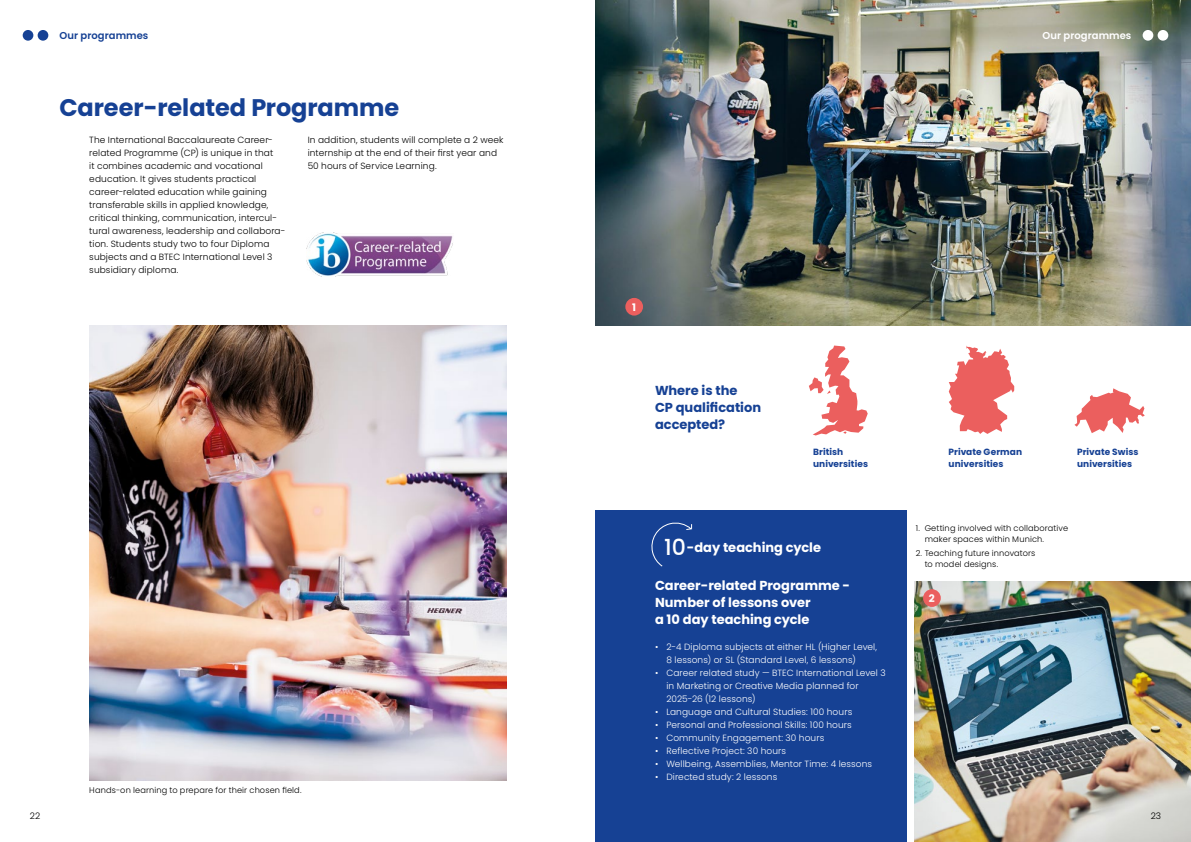
<style>
.page{position:relative;width:1191px;height:842px;background:#fff}
.page>*{position:absolute;margin:0;border:0;box-sizing:border-box;transform-origin:0 0}
.t1{font:700 24px "Poppins";letter-spacing:-.005em;color:#164194}
.t2{font:700 13px/17px "Poppins";color:#fff}
.t3{font:700 13px/17px "Poppins";color:#164194}
.t4{font:700 10.4px "Poppins";color:#fff}
.t5{font:600 10px "Poppins";letter-spacing:.005em;color:#164194}
.t6{font:600 10px "Poppins";letter-spacing:.005em;color:#fff}
.t7{font:300 9px/13px "Poppins";letter-spacing:.01em;color:#000}
.t8{font:300 9px/13px "Poppins";letter-spacing:.01em;color:#fff}
.t9{font:700 9px/12px "Poppins";letter-spacing:.005em;color:#164194}
.t10{font:300 8.2px/10.5px "Poppins";letter-spacing:.015em;color:#000}
.s1{font-weight:500;font-size:22.1px}
</style>
<div class="page">
<img style="left:595px;top:0;width:596px;height:325px">
<div style="left:595px;top:510px;width:312px;height:332px;background:#164194"></div>
<div style="left:23px;top:30px;width:10px;height:11px;background:#164194;border-radius:50%"></div>
<div style="left:38px;top:30px;width:10px;height:11px;background:#164194;border-radius:50%"></div>
<img style="left:914px;top:582px;width:277px;height:260px">
<svg style="left:948px;top:345px;width:66px;height:89px"></svg>
<svg style="left:809px;top:346px;width:58px;height:89px"></svg>
<svg style="left:1074px;top:388px;width:70px;height:45px"></svg>
<div style="left:625px;top:298px;width:18px;height:18px;background:#eb5f5e;border-radius:50%"></div>
<div style="left:923px;top:589px;width:17px;height:18px;background:#eb5f5e;border-radius:50%"></div>
<img style="left:89px;top:325px;width:417px;height:455px">
<svg style="left:651px;top:522px;width:42px;height:45px"></svg>
<div style="left:1157px;top:30px;width:11px;height:11px;background:#fff;border-radius:50%"></div>
<div style="left:1142px;top:30px;width:11px;height:11px;background:#fff;border-radius:50%"></div>
<img style="left:307px;top:233px;width:146px;height:44px">
<p class="t5" style="left:60px;top:30px;width:90px">Our programmes</p>
<h1 class="t1" style="left:60px;top:94px;width:341px">Career-related Programme</h1>
<p class="t7" style="left:89px;top:133px;width:198px">The International Baccalaureate Career&shy;related Programme (CP) is unique in that<br>it combines academic and vocational education. It gives students practical career-related education while gaining transferable skills in applied knowledge, critical thinking, communication, intercul&shy;tural awareness, leadership and collabora&shy;tion. Students study two to four Diploma subjects and a BTEC International Level 3 subsidiary diploma.</p>
<p class="t7" style="left:308px;top:133px;width:197px">In addition, students will complete a 2 week internship at the end of their first year and<br>50 hours of Service Learning.</p>
<p class="t10" style="left:89px;top:785px;width:214px">Hands-on learning to prepare for their chosen field.</p>
<p class="t6" style="left:1042px;top:30px;width:90px">Our programmes</p>
<p class="t4" style="left:632px;top:301px;width:5px">1</p>
<h2 class="t3" style="left:655px;top:382px;width:108px">Where is the<br>CP qualification accepted?</h2>
<p class="t9" style="left:813px;top:445px;width:56px">British universities</p>
<p class="t9" style="left:948px;top:445px;width:75px">Private German universities</p>
<p class="t9" style="left:1077px;top:445px;width:63px">Private Swiss universities</p>
<h2 class="t2" style="left:664px;top:539px;width:158px"><span class="s1">10</span>-day teaching cycle</h2>
<h2 class="t2" style="left:655px;top:577px;width:197px">Career-related Programme -<br>Number of lessons over<br>a 10 day teaching cycle</h2>
<p class="t8" style="left:666px;top:640px;width:212px;text-indent:-11px">• 2-4 Diploma subjects at either HL (Higher Level,<br>8 lessons) or SL (Standard Level, 6 lessons)</p>
<p class="t8" style="left:666px;top:666px;width:221px;text-indent:-11px">• Career related study — BTEC International Level 3 in Marketing or Creative Media planned for<br>2025-26 (12 lessons)</p>
<p class="t8" style="left:655px;top:705px;width:199px">• Language and Cultural Studies: 100 hours</p>
<p class="t8" style="left:655px;top:718px;width:198px">• Personal and Professional Skills: 100 hours</p>
<p class="t8" style="left:655px;top:731px;width:171px">• Community Engagement: 30 hours</p>
<p class="t8" style="left:655px;top:744px;width:133px">• Reflective Project: 30 hours</p>
<p class="t8" style="left:655px;top:757px;width:219px">• Wellbeing, Assemblies, Mentor Time: 4 lessons</p>
<p class="t8" style="left:655px;top:770px;width:124px">• Directed study: 2 lessons</p>
<p class="t10" style="left:924px;top:523px;width:145px;text-indent:-9px">1. Getting involved with collaborative maker spaces within Munich.</p>
<p class="t10" style="left:924px;top:548px;width:112px;text-indent:-9px">2. Teaching future innovators to model designs.</p>
<p class="t4" style="left:928px;top:592px;width:7px">2</p>
<p class="t7" style="left:30px;top:809px;width:12px">22</p>
<p class="t7" style="left:1150px;top:809px;width:12px">23</p>
</div>
